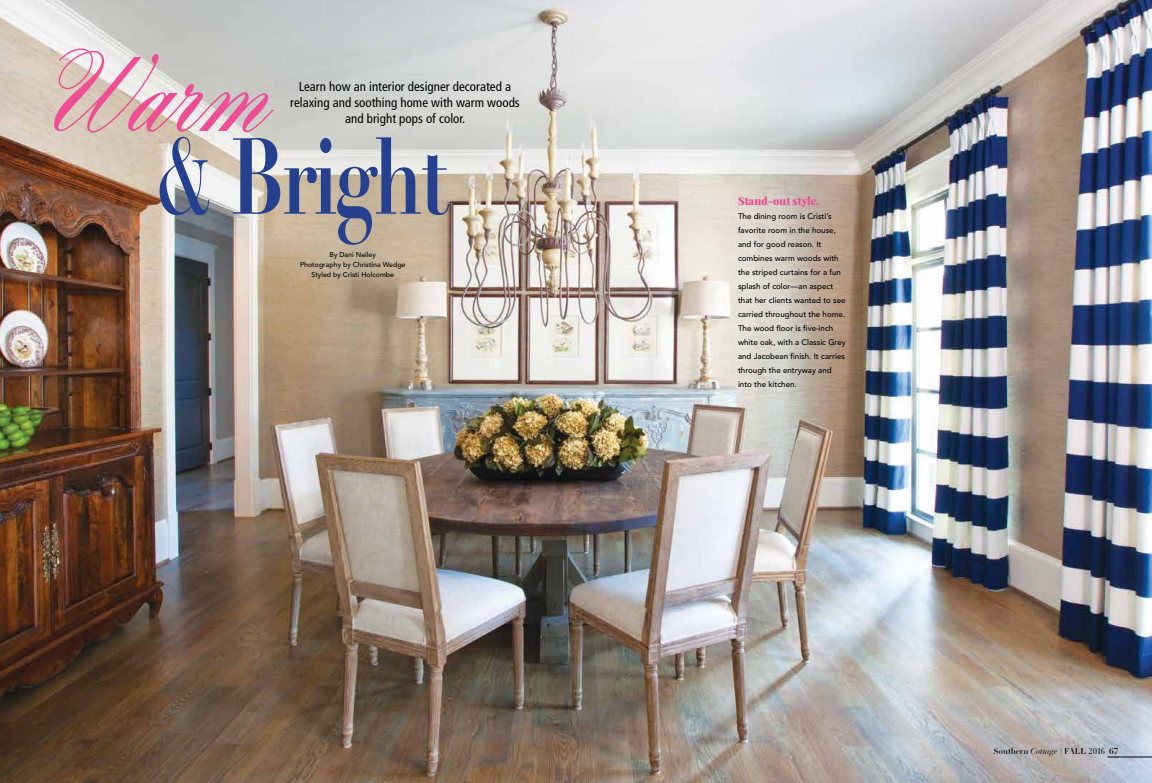
<style>
.page{position:relative;width:1152px;height:783px;background:#fff}
.page>*{position:absolute;margin:0;border:0;box-sizing:border-box;transform-origin:0 0}
.t1{font:118.8px "Aerolite C Ptwo";color:#ef4d94}
.t2{font:700 105.8px "Didot";letter-spacing:-.045em;color:#25408f;scale:.75 1}
.t3{font:condensed 13px/16px "Frutiger";color:#000;text-align:center}
.t4{font:900 11px "Playfair Display";color:#ef4d94}
.t5{font:8.5px "Didot LT Std Headline";color:#000}
.t6{font:500 8px/14px "Avenir";color:#000}
.t7{font:500 7px/10px "Avenir";color:#000;text-align:center}
.s1{font-weight:400}
.s2{font-family:"Didot LT Std";font-style:italic}
.s3{font-family:"Didot LT Std";font-weight:700}
</style>
<div class="page">
<img style="left:0;top:0;width:1152px;height:783px">
<hr style="left:1108px;top:757px;width:44px;height:1px;background:#000">
<h1 class="t1" style="left:37px;top:37px;width:233px">Warm</h1>
<h2 class="t2" style="left:154px;top:110px;width:395px"><span class="s1">&amp;</span> Bright</h2>
<h3 class="t3" style="left:290px;top:78px;width:231px">Learn how an interior designer decorated a relaxing and soothing home with warm woods and bright pops of color.</h3>
<p class="t7" style="left:300px;top:250px;width:107px">By Dani Neiley<br>Photography by Christina Wedge<br>Styled by Cristi Holcombe</p>
<h3 class="t4" style="left:738px;top:194px;width:83px">Stand-out style.</h3>
<p class="t6" style="left:738px;top:210px;width:109px">The dining room is Cristi’s favorite room in the house, and for good reason. It combines warm woods with the striped curtains for a fun splash of color—an aspect that her clients wanted to see carried throughout the home.<br>The wood floor is five-inch white oak, with a Classic Grey and Jacobean finish. It carries through the entryway and into the kitchen.</p>
<p class="t5" style="left:994px;top:746px;width:127px">Southern <span class="s2">Cottage</span> | FALL 2016 <span class="s3">67</span></p>
</div>
